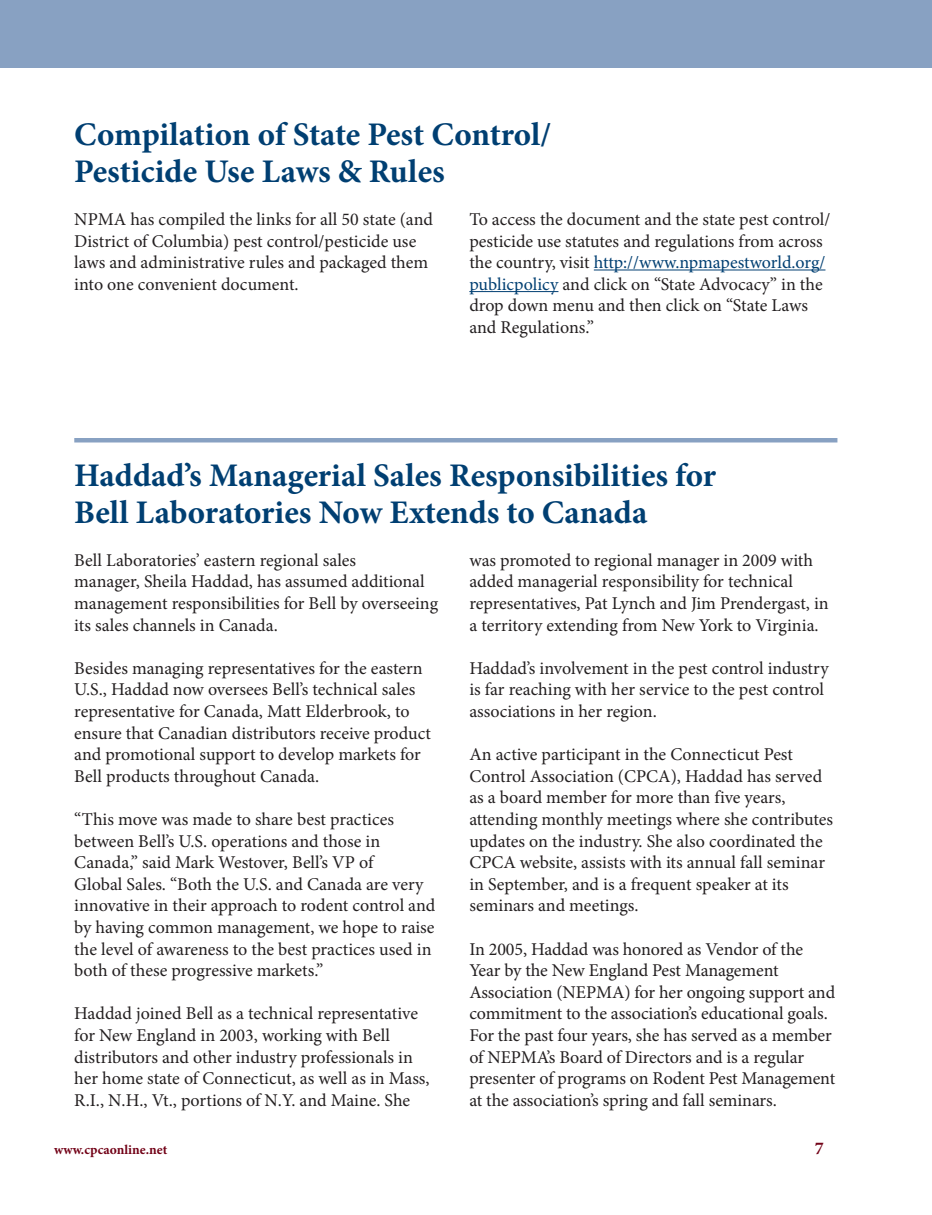
<style>
.page{position:relative;width:932px;height:1215px;background:#fff}
.page>*{position:absolute;margin:0;border:0;box-sizing:border-box;transform-origin:0 0}
.t1{font:700 33px/36.3px "Minion Pro";color:#003f72}
.t2{font:18px/21.6px "Minion Pro";letter-spacing:-.005em;color:#231f20}
.t3{font:700 18px "Minion Pro";color:#720217}
.t4{font:700 13.5px "Minion Pro";letter-spacing:.005em;color:#720217}
.s1{color:#003f72}
</style>
<div class="page">
<div style="left:0;top:0;width:932px;height:68px;background:#88a1c2"></div>
<hr style="left:594px;top:270px;width:231px;height:1px;background:#003f72">
<hr style="left:469px;top:291px;width:89px;height:1px;background:#003f72">
<div style="left:76px;top:438px;width:759px;height:5px;background:#88a1c2"></div>
<h1 class="t1" style="left:74px;top:116px;width:478px">Compilation of State Pest Control/<br>Pesticide Use Laws &amp; Rules</h1>
<p class="t2" style="left:74px;top:209px;width:360px">NPMA has compiled the links for all 50 state (and District of Columbia) pest control/pesticide use laws and administrative rules and packaged them into one convenient document.</p>
<p class="t2" style="left:469px;top:209px;width:362px">To access the document and the state pest control/ pesticide use statutes and regulations from across the country, visit <span class="s1">http://www.npmapestworld.org/ publicpolicy</span> and click on “State Advocacy” in the drop down menu and then click on “State Laws and Regulations.”</p>
<h1 class="t1" style="left:74px;top:457px;width:643px">Haddad’s Managerial Sales Responsibilities for<br>Bell Laboratories Now Extends to Canada</h1>
<p class="t2" style="left:74px;top:549px;width:365px">Bell Laboratories’ eastern regional sales<br>manager, Sheila Haddad, has assumed additional management responsibilities for Bell by overseeing its sales channels in Canada.</p>
<p class="t2" style="left:74px;top:657px;width:358px">Besides managing representatives for the eastern U.S., Haddad now oversees Bell’s technical sales representative for Canada, Matt Elderbrook, to ensure that Canadian distributors receive product and promotional support to develop markets for Bell products throughout Canada.</p>
<p class="t2" style="left:74px;top:809px;width:362px">“This move was made to share best practices between Bell’s U.S. operations and those in Canada,” said Mark Westover, Bell’s VP of<br>Global Sales. “Both the U.S. and Canada are very innovative in their approach to rodent control and by having common management, we hope to raise the level of awareness to the best practices used in both of these progressive markets.”</p>
<p class="t2" style="left:74px;top:1003px;width:357px">Haddad joined Bell as a technical representative for New England in 2003, working with Bell distributors and other industry professionals in her home state of Connecticut, as well as in Mass, R.I., N.H., Vt., portions of N.Y. and Maine. She</p>
<p class="t2" style="left:469px;top:549px;width:361px">was promoted to regional manager in 2009 with added managerial responsibility for technical representatives, Pat Lynch and Jim Prendergast, in a territory extending from New York to Virginia.</p>
<p class="t2" style="left:469px;top:657px;width:361px">Haddad’s involvement in the pest control industry is far reaching with her service to the pest control associations in her region.</p>
<p class="t2" style="left:469px;top:744px;width:365px">An active participant in the Connecticut Pest Control Association (CPCA), Haddad has served as a board member for more than five years, attending monthly meetings where she contributes updates on the industry. She also coordinated the CPCA website, assists with its annual fall seminar in September, and is a frequent speaker at its seminars and meetings.</p>
<p class="t2" style="left:469px;top:938px;width:367px">In 2005, Haddad was honored as Vendor of the Year by the New England Pest Management Association (NEPMA) for her ongoing support and commitment to the association’s educational goals.<br>For the past four years, she has served as a member of NEPMA’s Board of Directors and is a regular presenter of programs on Rodent Pest Management at the association’s spring and fall seminars.</p>
<p class="t4" style="left:54px;top:1140px;width:115px">www.cpcaonline.net</p>
<p class="t3" style="left:814px;top:1136px;width:10px">7</p>
</div>
